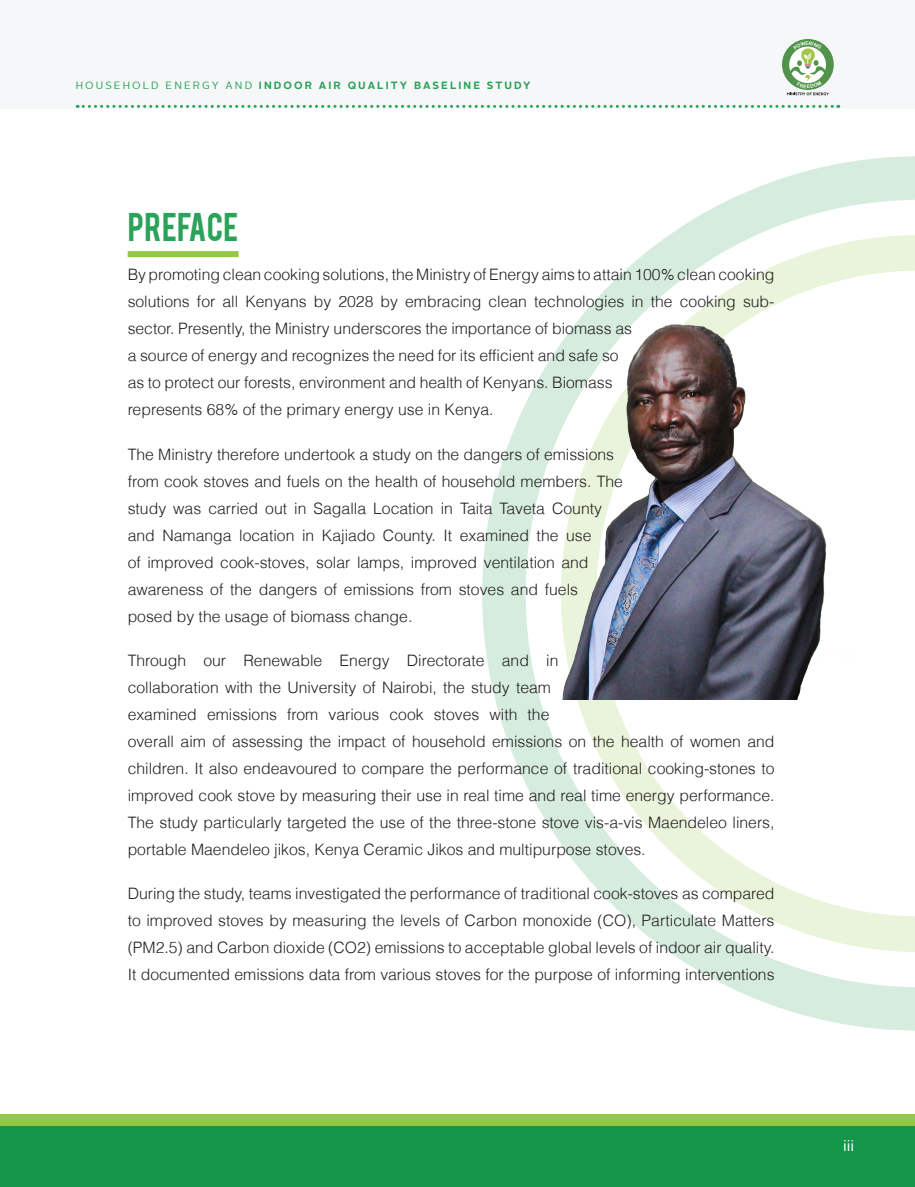
<style>
.page{position:relative;width:915px;height:1187px;background:#fff}
.page>*{position:absolute;margin:0;border:0;box-sizing:border-box;transform-origin:0 0}
.Heading_preli{font:31.5px "Bebas";letter-spacing:.01em;color:#2ba25a}
.Body_text_10_5{font:300 15.75px/27px "Helvetica";color:#231f20}
.t1{font:15px "Alright Sans";color:#fff}
.t2{font:700 10.5px "Alright Sans";letter-spacing:.2em;color:#2ba25a}
.s1{font-weight:400}
</style>
<div class="page">
<div style="left:0;top:0;width:914px;height:108px;background:#f6f7f9"></div>
<div style="left:0;top:1114px;width:914px;height:72px;background:#93c844"></div>
<div style="left:0;top:1126px;width:914px;height:60px;background:#139648"></div>
<svg style="left:482px;top:156px;width:432px;height:874px"></svg>
<svg style="left:560px;top:235px;width:354px;height:716px"></svg>
<svg style="left:77px;top:105px;width:761px;height:3px"></svg>
<svg style="left:781px;top:39px;width:52px;height:51px"></svg>
<div style="left:128px;top:251px;width:110px;height:6px;background:#93c844"></div>
<img style="left:517px;top:286px;width:345px;height:414px">
<svg style="left:786px;top:41px;width:42px;height:54px"></svg>
<p class="t2" style="left:76px;top:78px;width:456px"><span class="s1">HOUSEHOLD ENERGY AND</span> INDOOR AIR QUALITY BASELINE STUDY</p>
<p class="Heading_preli" style="left:128px;top:204px;width:112px">PREFACE</p>
<p class="Body_text_10_5" style="left:128px;top:261px;width:648px">By promoting clean cooking solutions, the Ministry of Energy aims to attain 100% clean cooking solutions for all Kenyans by 2028 by embracing clean technologies in the cooking sub&shy;sector. Presently, the Ministry underscores the importance of biomass as<br>a source of energy and recognizes the need for its efficient and safe so<br>as to protect our forests, environment and health of Kenyans. Biomass<br>represents 68% of the primary energy use in Kenya.</p>
<p class="Body_text_10_5" style="left:128px;top:440px;width:496px">The Ministry therefore undertook a study on the dangers of emissions from cook stoves and fuels on the health of household members. The study was carried out in Sagalla Location in Taita Taveta County and Namanga location in Kajiado County. It examined the use<br>of improved cook-stoves, solar lamps, improved ventilation and awareness of the dangers of emissions from stoves and fuels posed by the usage of biomass change.</p>
<p class="Body_text_10_5" style="left:128px;top:646px;width:648px">Through our Renewable Energy Directorate and in<br>collaboration with the University of Nairobi, the study team<br>examined emissions from various cook stoves with the<br>overall aim of assessing the impact of household emissions on the health of women and children. It also endeavoured to compare the performance of traditional cooking-stones to improved cook stove by measuring their use in real time and real time energy performance.<br>The study particularly targeted the use of the three-stone stove vis-a-vis Maendeleo liners, portable Maendeleo jikos, Kenya Ceramic Jikos and multipurpose stoves.</p>
<p class="Body_text_10_5" style="left:128px;top:879px;width:648px;text-align:justify">During the study, teams investigated the performance of traditional cook-stoves as compared to improved stoves by measuring the levels of Carbon monoxide (CO), Particulate Matters (PM2.5) and Carbon dioxide (CO2) emissions to acceptable global levels of indoor air quality.<br>It documented emissions data from various stoves for the purpose of informing interventions</p>
<p class="t1" style="left:842px;top:1137px;width:12px">iii</p>
</div>
